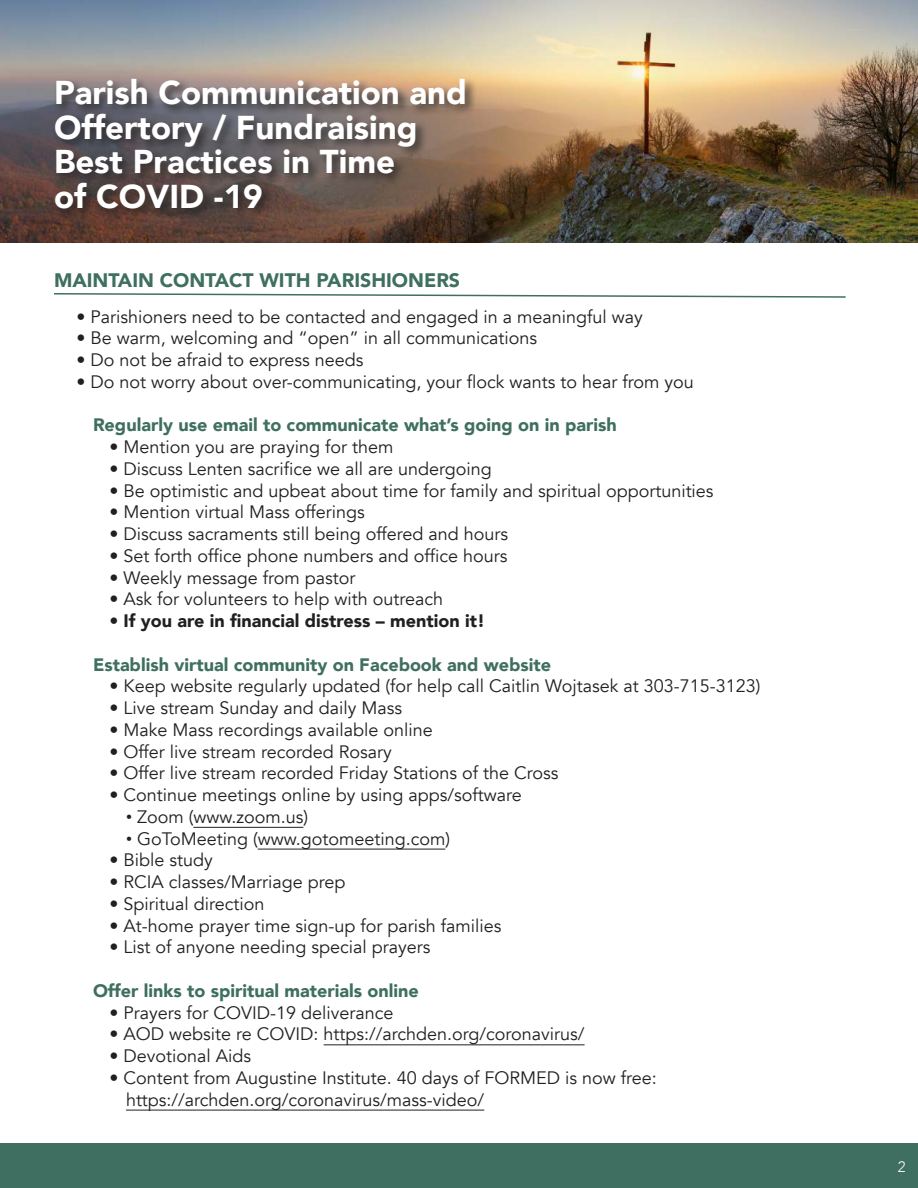
<style>
.page{position:relative;width:918px;height:1188px;background:#fff}
.page>*{position:absolute;margin:0;border:0;box-sizing:border-box;transform-origin:0 0}
.t1{font:900 33px/34.5px "Avenir";color:#fff}
.t2{font:900 19.5px "Avenir";color:#3f6f60}
.t3{font:18px/21.8px "Avenir";color:#221f1f}
.t4{font:900 18px "Avenir";color:#3f6f60}
.t5{font:900 18px "Avenir";color:#221f1f}
.t6{font:300 15px "Avenir";color:#fff}
.s1{font-weight:400}
.s2{font-size:12px}
</style>
<div class="page">
<img style="left:0;top:0;width:918px;height:243px">
<div style="left:52px;top:77px;width:425px;height:144px;background:#221f1f;opacity:.75"></div>
<hr style="left:193px;top:827px;width:110px;height:1px;background:#221f1f">
<hr style="left:258px;top:849px;width:187px;height:1px;background:#221f1f">
<hr style="left:324px;top:1044px;width:261px;height:1px;background:#221f1f">
<hr style="left:126px;top:1110px;width:358px;height:1px;background:#221f1f">
<div style="left:0;top:1143px;width:918px;height:45px;background:#3f6f60"></div>
<svg style="left:54px;top:293px;width:792px;height:5px"></svg>
<h1 class="t1" style="left:54px;top:78px;width:415px">Parish Communication and<br>Offertory / Fundraising<br>Best Practices in Time<br>of COVID -19</h1>
<p class="t2" style="left:54px;top:272px;width:408px">MAINTAIN CONTACT WITH PARISHIONERS</p>
<p class="t3" style="left:76px;top:306px;width:568px">• Parishioners need to be contacted and engaged in a meaningful way</p>
<p class="t3" style="left:76px;top:328px;width:462px">• Be warm, welcoming and “open” in all communications</p>
<p class="t3" style="left:76px;top:349px;width:289px">• Do not be afraid to express needs</p>
<p class="t3" style="left:76px;top:371px;width:619px">• Do not worry about over-communicating, your flock wants to hear from you</p>
<p class="t4" style="left:93px;top:418px;width:525px">Regularly use email to communicate what’s going on in parish</p>
<p class="t3" style="left:109px;top:436px;width:286px">• Mention you are praying for them</p>
<p class="t3" style="left:109px;top:458px;width:384px">• Discuss Lenten sacrifice we all are undergoing</p>
<p class="t3" style="left:109px;top:480px;width:606px">• Be optimistic and upbeat about time for family and spiritual opportunities</p>
<p class="t3" style="left:109px;top:502px;width:257px">• Mention virtual Mass offerings</p>
<p class="t3" style="left:109px;top:523px;width:400px">• Discuss sacraments still being offered and hours</p>
<p class="t3" style="left:109px;top:545px;width:400px">• Set forth office phone numbers and office hours</p>
<p class="t3" style="left:109px;top:567px;width:248px">• Weekly message from pastor</p>
<p class="t3" style="left:109px;top:589px;width:335px">• Ask for volunteers to help with outreach</p>
<p class="t5" style="left:110px;top:605px;width:377px"><span class="s1">•</span> If you are in financial distress – mention it!</p>
<p class="t4" style="left:93px;top:649px;width:460px">Establish virtual community on Facebook and website</p>
<p class="t3" style="left:109px;top:676px;width:653px">• Keep website regularly updated (for help call Caitlin Wojtasek at 303-715-3123)</p>
<p class="t3" style="left:109px;top:697px;width:294px">• Live stream Sunday and daily Mass</p>
<p class="t3" style="left:109px;top:719px;width:325px">• Make Mass recordings available online</p>
<p class="t3" style="left:109px;top:741px;width:284px">• Offer live stream recorded Rosary</p>
<p class="t3" style="left:109px;top:763px;width:450px">• Offer live stream recorded Friday Stations of the Cross</p>
<p class="t3" style="left:109px;top:784px;width:414px">• Continue meetings online by using apps/software</p>
<p class="t3" style="left:126px;top:806px;width:184px"><span class="s2">•</span> Zoom (www.zoom.us)</p>
<p class="t3" style="left:126px;top:828px;width:326px"><span class="s2">•</span> GoToMeeting (www.gotomeeting.com)</p>
<p class="t3" style="left:109px;top:850px;width:105px">• Bible study</p>
<p class="t3" style="left:109px;top:871px;width:238px">• RCIA classes/Marriage prep</p>
<p class="t3" style="left:109px;top:893px;width:156px">• Spiritual direction</p>
<p class="t3" style="left:109px;top:915px;width:393px">• At-home prayer time sign-up for parish families</p>
<p class="t3" style="left:109px;top:937px;width:323px">• List of anyone needing special prayers</p>
<p class="t4" style="left:93px;top:975px;width:327px">Offer links to spiritual materials online</p>
<p class="t3" style="left:109px;top:1002px;width:286px">• Prayers for COVID-19 deliverance</p>
<p class="t3" style="left:109px;top:1024px;width:477px">• AOD website re COVID: https://archden.org/coronavirus/</p>
<p class="t3" style="left:109px;top:1045px;width:143px">• Devotional Aids</p>
<p class="t3" style="left:126px;top:1067px;width:532px;text-indent:-17px">• Content from Augustine Institute. 40 days of FORMED is now free: https://archden.org/coronavirus/mass-video/</p>
<p class="t6" style="left:898px;top:1158px;width:9px">2</p>
</div>
